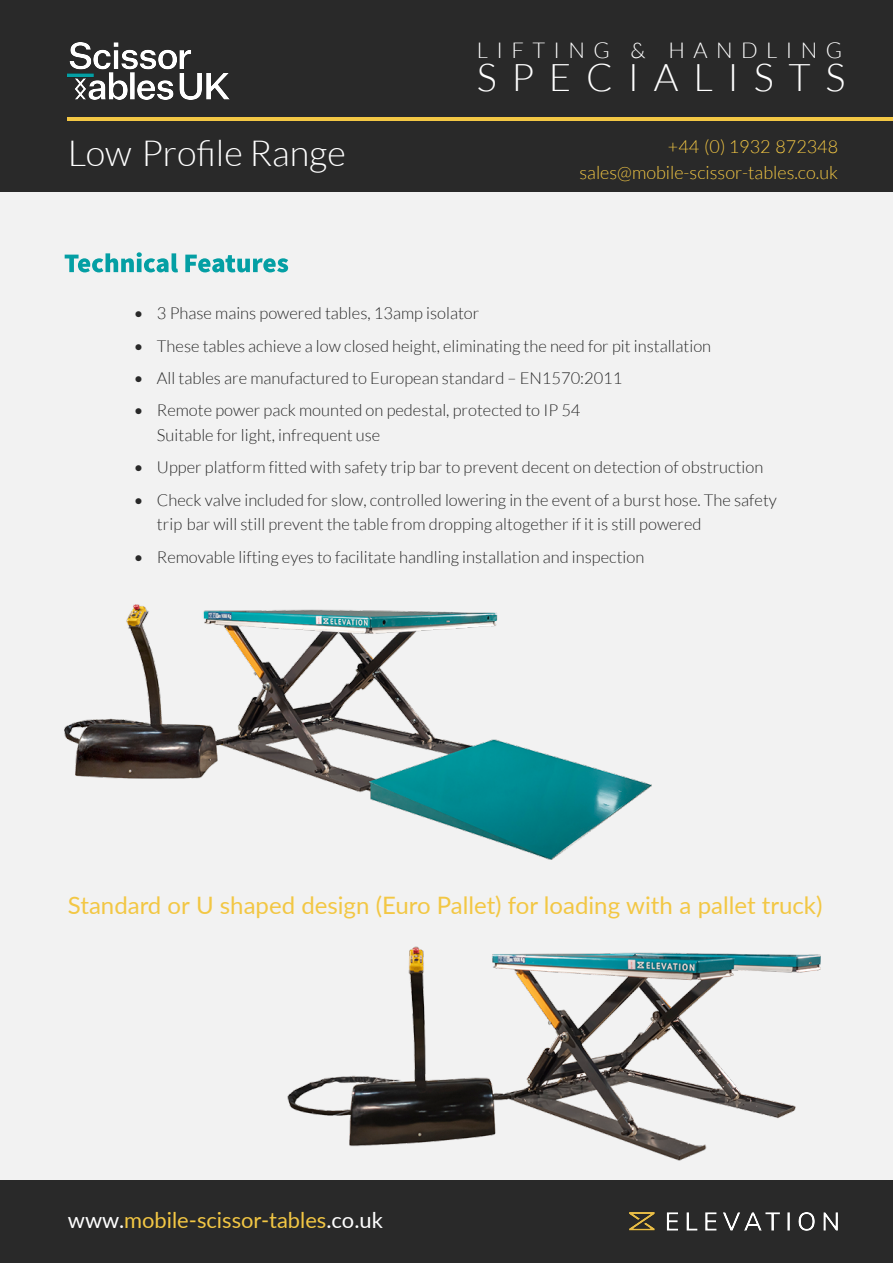
<style>
.page{position:relative;width:893px;height:1263px;background:#f2f2f2}
.page>*{position:absolute;margin:0;border:0;box-sizing:border-box;transform-origin:0 0}
.t1{font:300 38.25px "Lato";letter-spacing:.385em;color:#fff}
.t2{font:300 36px "Lato";color:#fff}
.t3{font:24px "Lato";color:#f3c744}
.t4{font:21.9px "Lato";color:#f3c744}
.t5{font:300 21.9px "Lato";letter-spacing:.385em;color:#fff}
.t6{font:300 18px/26px "Lato";color:#f3c744;text-align:right}
.t7{font:300 16.5px/24.8px "Lato";color:#292929}
.s1{color:#fff}
</style>
<div class="page">
<div style="left:0;top:0;width:893px;height:192px;background:#292929"></div>
<div style="left:0;top:1180px;width:893px;height:83px;background:#292929"></div>
<hr style="left:509px;top:117px;width:239px;height:3px;background:#f3c744">
<hr style="left:733px;top:117px;width:160px;height:3px;background:#f3c744">
<hr style="left:287px;top:117px;width:239px;height:3px;background:#f3c744">
<hr style="left:68px;top:117px;width:239px;height:3px;background:#f3c744">
<svg style="left:65px;top:252px;width:113px;height:20px"></svg>
<svg style="left:185px;top:255px;width:103px;height:17px"></svg>
<img style="left:68px;top:42px;width:161px;height:58px">
<img style="left:629px;top:1212px;width:209px;height:18px">
<img style="left:64px;top:605px;width:587px;height:254px">
<img style="left:288px;top:946px;width:533px;height:214px">
<h3 class="t5" style="left:477px;top:37px;width:367px">LIFTING &amp; HANDLING</h3>
<h1 class="t1" style="left:477px;top:53px;width:370px">SPECIALISTS</h1>
<h2 class="t2" style="left:68px;top:130px;width:279px">Low Profile Range</h2>
<p class="t6" style="left:579px;top:133px;width:260px">+44 (0) 1932 872348 sales@mobile-scissor-tables.co.uk</p>
<p class="t7" style="left:135px;top:301px;width:346px">• 3 Phase mains powered tables, 13amp isolator</p>
<p class="t7" style="left:135px;top:333px;width:578px">• These tables achieve a low closed height, eliminating the need for pit installation</p>
<p class="t7" style="left:135px;top:365px;width:489px">• All tables are manufactured to European standard – EN1570:2011</p>
<p class="t7" style="left:157px;top:397px;width:425px;text-indent:-22px">• Remote power pack mounted on pedestal, protected to IP 54<br>Suitable for light, infrequent use</p>
<p class="t7" style="left:135px;top:455px;width:630px">• Upper platform fitted with safety trip bar to prevent decent on detection of obstruction</p>
<p class="t7" style="left:157px;top:487px;width:621px;text-indent:-22px">• Check valve included for slow, controlled lowering in the event of a burst hose. The safety trip bar will still prevent the table from dropping altogether if it is still powered</p>
<p class="t7" style="left:135px;top:544px;width:511px">• Removable lifting eyes to facilitate handling installation and inspection</p>
<h3 class="t3" style="left:68px;top:890px;width:756px">Standard or U shaped design (Euro Pallet) for loading with a pallet truck)</h3>
<h3 class="t4" style="left:68px;top:1206px;width:316px"><span class="s1">www.</span>mobile-scissor ables<span class="s1">.co.uk</span></h3>
<h3 class="t4" style="left:261px;top:1206px;width:17px">-t</h3>
</div>
